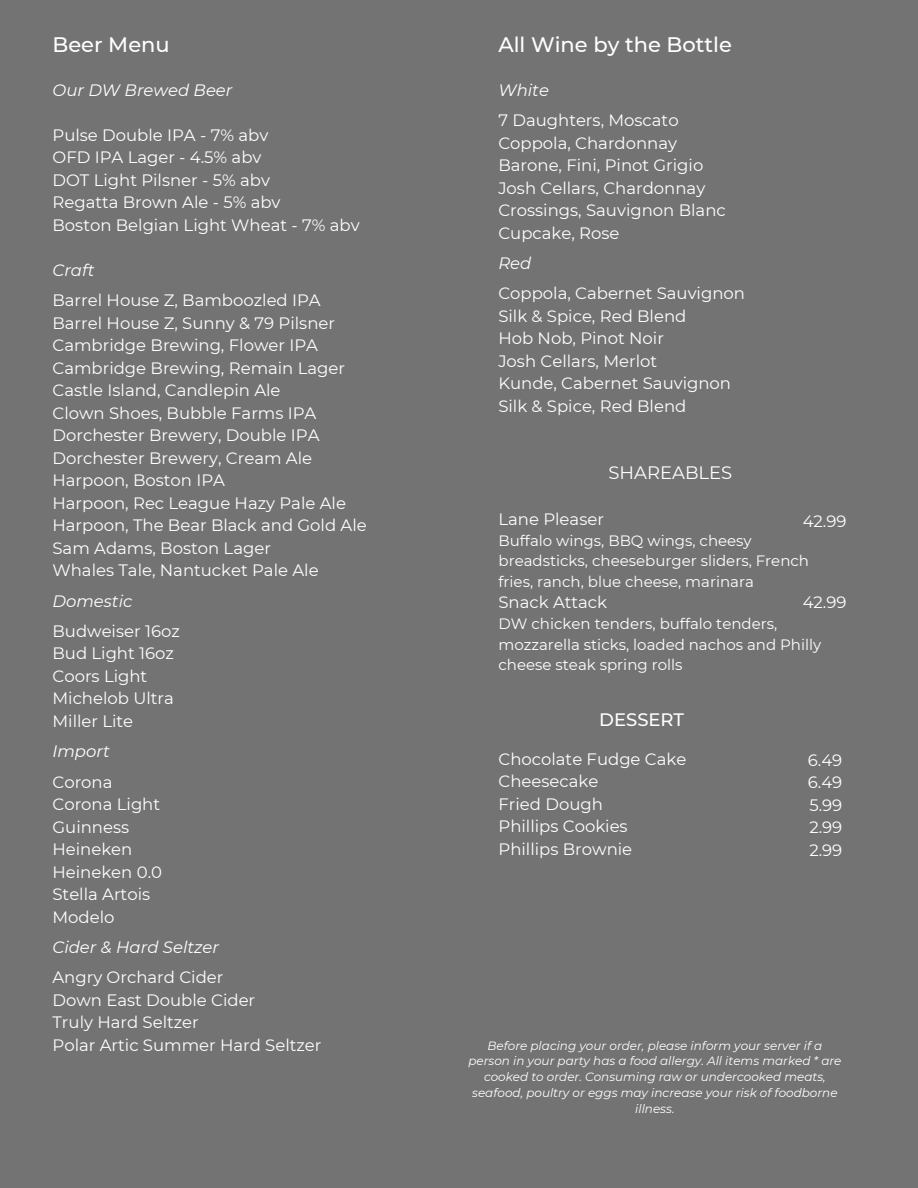
<style>
.page{position:relative;width:918px;height:1188px;background:#737373}
.page>*{position:absolute;margin:0;border:0;box-sizing:border-box;transform-origin:0 0}
.t1{font:500 21px "Montserrat";color:#fff}
.t2{font:18px "Montserrat";color:#fff}
.t3{font:500 18px "Montserrat";color:#fff}
.t4{font:16.5px/22.5px "Montserrat";color:#fff}
.t5{font:italic 16.5px "Montserrat";color:#fff}
.t6{font:15px/20.2px "Montserrat";color:#fff}
.t7{font:italic 12px/15.8px "Montserrat";color:#fff;text-align:center}
</style>
<div class="page">
<p class="t1" style="left:53px;top:32px;width:119px">Beer Menu</p>
<p class="t5" style="left:53px;top:80px;width:182px">Our DW Brewed Beer</p>
<p class="t4" style="left:53px;top:124px;width:309px">Pulse Double IPA - 7% abv<br>OFD IPA Lager - 4.5% abv<br>DOT Light Pilsner - 5% abv<br>Regatta Brown Ale - 5% abv<br>Boston Belgian Light Wheat - 7% abv</p>
<p class="t5" style="left:53px;top:260px;width:43px">Craft</p>
<p class="t4" style="left:53px;top:289px;width:316px">Barrel House Z, Bamboozled IPA<br>Barrel House Z, Sunny &amp; 79 Pilsner<br>Cambridge Brewing, Flower IPA<br>Cambridge Brewing, Remain Lager<br>Castle Island, Candlepin Ale<br>Clown Shoes, Bubble Farms IPA<br>Dorchester Brewery, Double IPA<br>Dorchester Brewery, Cream Ale<br>Harpoon, Boston IPA<br>Harpoon, Rec League Hazy Pale Ale<br>Harpoon, The Bear Black and Gold Ale<br>Sam Adams, Boston Lager<br>Whales Tale, Nantucket Pale Ale</p>
<p class="t5" style="left:53px;top:591px;width:81px">Domestic</p>
<p class="t4" style="left:53px;top:620px;width:129px">Budweiser 16oz<br>Bud Light 16oz<br>Coors Light<br>Michelob Ultra<br>Miller Lite</p>
<p class="t5" style="left:53px;top:741px;width:59px">Import</p>
<p class="t4" style="left:53px;top:771px;width:111px">Corona<br>Corona Light<br>Guinness<br>Heineken<br>Heineken 0.0<br>Stella Artois<br>Modelo</p>
<p class="t5" style="left:53px;top:937px;width:168px">Cider &amp; Hard Seltzer</p>
<p class="t4" style="left:53px;top:966px;width:271px">Angry Orchard Cider<br>Down East Double Cider<br>Truly Hard Seltzer<br>Polar Artic Summer Hard Seltzer</p>
<p class="t1" style="left:498px;top:32px;width:235px">All Wine by the Bottle</p>
<p class="t5" style="left:498px;top:80px;width:52px">White</p>
<p class="t4" style="left:498px;top:109px;width:229px">7 Daughters, Moscato<br>Coppola, Chardonnay<br>Barone, Fini, Pinot Grigio<br>Josh Cellars, Chardonnay<br>Crossings, Sauvignon Blanc<br>Cupcake, Rose</p>
<p class="t5" style="left:498px;top:253px;width:35px">Red</p>
<p class="t4" style="left:498px;top:282px;width:248px">Coppola, Cabernet Sauvignon<br>Silk &amp; Spice, Red Blend<br>Hob Nob, Pinot Noir<br>Josh Cellars, Merlot<br>Kunde, Cabernet Sauvignon<br>Silk &amp; Spice, Red Blend</p>
<p class="t2" style="left:608px;top:461px;width:125px">SHAREABLES</p>
<p class="t4" style="left:499px;top:508px;width:107px">Lane Pleaser</p>
<p class="t6" style="left:499px;top:531px;width:312px">Buffalo wings, BBQ wings, cheesy breadsticks, cheeseburger sliders, French fries, ranch, blue cheese, marinara</p>
<p class="t4" style="left:499px;top:591px;width:110px">Snack Attack</p>
<p class="t6" style="left:499px;top:614px;width:324px">DW chicken tenders, buffalo tenders, mozzarella sticks, loaded nachos and Philly cheese steak spring rolls</p>
<p class="t4" style="left:803px;top:510px;width:45px">42.99</p>
<p class="t4" style="left:803px;top:591px;width:45px">42.99</p>
<p class="t3" style="left:599px;top:709px;width:86px">DESSERT</p>
<p class="t4" style="left:499px;top:747px;width:189px">Chocolate Fudge Cake<br>Cheesecake<br>Fried Dough<br>Phillips Cookies<br>Phillips Brownie</p>
<p class="t4" style="left:808px;top:749px;width:36px;text-align:justify">6.49<br>6.49<br>5.99<br>2.99<br>2.99</p>
<p class="t7" style="left:468px;top:1038px;width:375px">Before placing your order, please inform your server if a person in your party has a food allergy. All items marked * are cooked to order. Consuming raw or undercooked meats, seafood, poultry or eggs may increase your risk of foodborne illness.</p>
</div>
